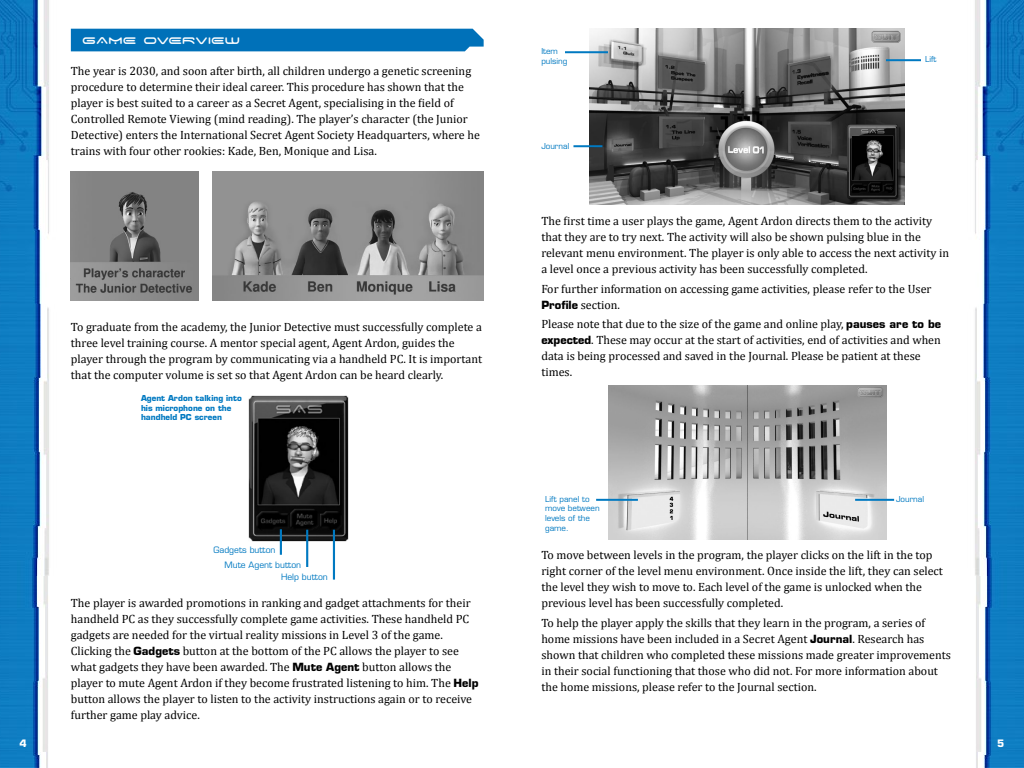
<style>
.page{position:relative;width:1024px;height:768px;background:#fff}
.page>*{position:absolute;margin:0;border:0;box-sizing:border-box;transform-origin:0 0}
.t1{font:15px "Space Age";letter-spacing:.01em;color:#fff}
.t2{font:12px/16px "Cambria";color:#000}
.t3{font:700 10px "Eurostile LT Std";color:#fff}
.t4{font:8.6px "Eurostile LT Std";color:#0079c1}
.t5{font:8px/9.6px "Eurostile LT Std";color:#0079c1}
.t6{font:700 8px/9.6px "Eurostile LT Std";color:#0079c1}
.s1{font-family:"Eurostile LT Std";font-weight:700;font-size:11px}
</style>
<div class="page">
<img style="left:0;top:0;width:1024px;height:768px">
<div style="left:71px;top:29px;width:413px;height:22px;background:#0071b9"></div>
<img style="left:71px;top:171px;width:127px;height:129px">
<img style="left:213px;top:171px;width:271px;height:129px">
<img style="left:248px;top:395px;width:100px;height:147px">
<hr style="left:280px;top:529px;width:2px;height:26px;background:#0079c1">
<hr style="left:333px;top:530px;width:2px;height:50px;background:#0079c1">
<hr style="left:306px;top:530px;width:2px;height:37px;background:#0079c1">
<img style="left:589px;top:28px;width:315px;height:176px">
<hr style="left:573px;top:145px;width:29px;height:2px;background:#0079c1">
<hr style="left:565px;top:51px;width:43px;height:2px;background:#0079c1">
<hr style="left:886px;top:59px;width:35px;height:2px;background:#0079c1">
<img style="left:608px;top:386px;width:278px;height:153px">
<hr style="left:596px;top:499px;width:42px;height:2px;background:#0079c1">
<hr style="left:855px;top:499px;width:39px;height:2px;background:#0079c1">
<p class="t1" style="left:82px;top:34px;width:159px">GAME OVERVIEW</p>
<p class="t2" style="left:71px;top:63px;width:411px">The year is 2030, and soon after birth, all children undergo a genetic screening procedure to determine their ideal career. This procedure has shown that the player is best suited to a career as a Secret Agent, specialising in the field of Controlled Remote Viewing (mind reading). The player’s character (the Junior Detective) enters the International Secret Agent Society Headquarters, where he trains with four other rookies: Kade, Ben, Monique and Lisa.</p>
<p class="t2" style="left:71px;top:319px;width:413px">To graduate from the academy, the Junior Detective must successfully complete a three level training course. A mentor special agent, Agent Ardon, guides the player through the program by communicating via a handheld PC. It is important that the computer volume is set so that Agent Ardon can be heard clearly.</p>
<p class="t6" style="left:141px;top:393px;width:102px">Agent Ardon talking into his microphone on the handheld PC screen</p>
<p class="t4" style="left:214px;top:545px;width:64px">Gadgets button</p>
<p class="t4" style="left:225px;top:560px;width:78px">Mute Agent button</p>
<p class="t4" style="left:281px;top:572px;width:48px">Help button</p>
<p class="t2" style="left:71px;top:595px;width:409px">The player is awarded promotions in ranking and gadget attachments for their handheld PC as they successfully complete game activities. These handheld PC gadgets are needed for the virtual reality missions in Level 3 of the game.<br>Clicking the <span class="s1">Gadgets</span> button at the bottom of the PC allows the player to see what gadgets they have been awarded. The <span class="s1">Mute Agent</span> button allows the player to mute Agent Ardon if they become frustrated listening to him. The <span class="s1">Help </span>button allows the player to listen to the activity instructions again or to receive further game play advice.</p>
<p class="t5" style="left:541px;top:47px;width:28px">Item pulsing</p>
<p class="t5" style="left:541px;top:142px;width:30px">Journal</p>
<p class="t5" style="left:925px;top:55px;width:13px">Lift</p>
<p class="t2" style="left:541px;top:213px;width:409px">The first time a user plays the game, Agent Ardon directs them to the activity that they are to try next. The activity will also be shown pulsing blue in the relevant menu environment. The player is only able to access the next activity in a level once a previous activity has been successfully completed.</p>
<p class="t2" style="left:541px;top:281px;width:392px">For further information on accessing game activities, please refer to the User<br><span class="s1">Profile</span> section.</p>
<p class="t2" style="left:541px;top:316px;width:401px">Please note that due to the size of the game and online play, <span class="s1">pauses are to be expected</span>. These may occur at the start of activities, end of activities and when data is being processed and saved in the Journal. Please be patient at these times.</p>
<p class="t5" style="left:545px;top:494px;width:46px">Lift panel to</p>
<p class="t5" style="left:896px;top:494px;width:30px">Journal</p>
<p class="t5" style="left:545px;top:504px;width:56px">move between levels of the game.</p>
<p class="t2" style="left:541px;top:547px;width:403px">To move between levels in the program, the player clicks on the lift in the top right corner of the level menu environment. Once inside the lift, they can select the level they wish to move to. Each level of the game is unlocked when the previous level has been successfully completed.</p>
<p class="t2" style="left:541px;top:615px;width:411px">To help the player apply the skills that they learn in the program, a series of home missions have been included in a Secret Agent <span class="s1">Journal</span>. Research has shown that children who completed these missions made greater improvements in their social functioning that those who did not. For more information about the home missions, please refer to the Journal section.</p>
<p class="t3" style="left:20px;top:737px;width:9px">4</p>
<p class="t3" style="left:997px;top:737px;width:9px">5</p>
</div>
